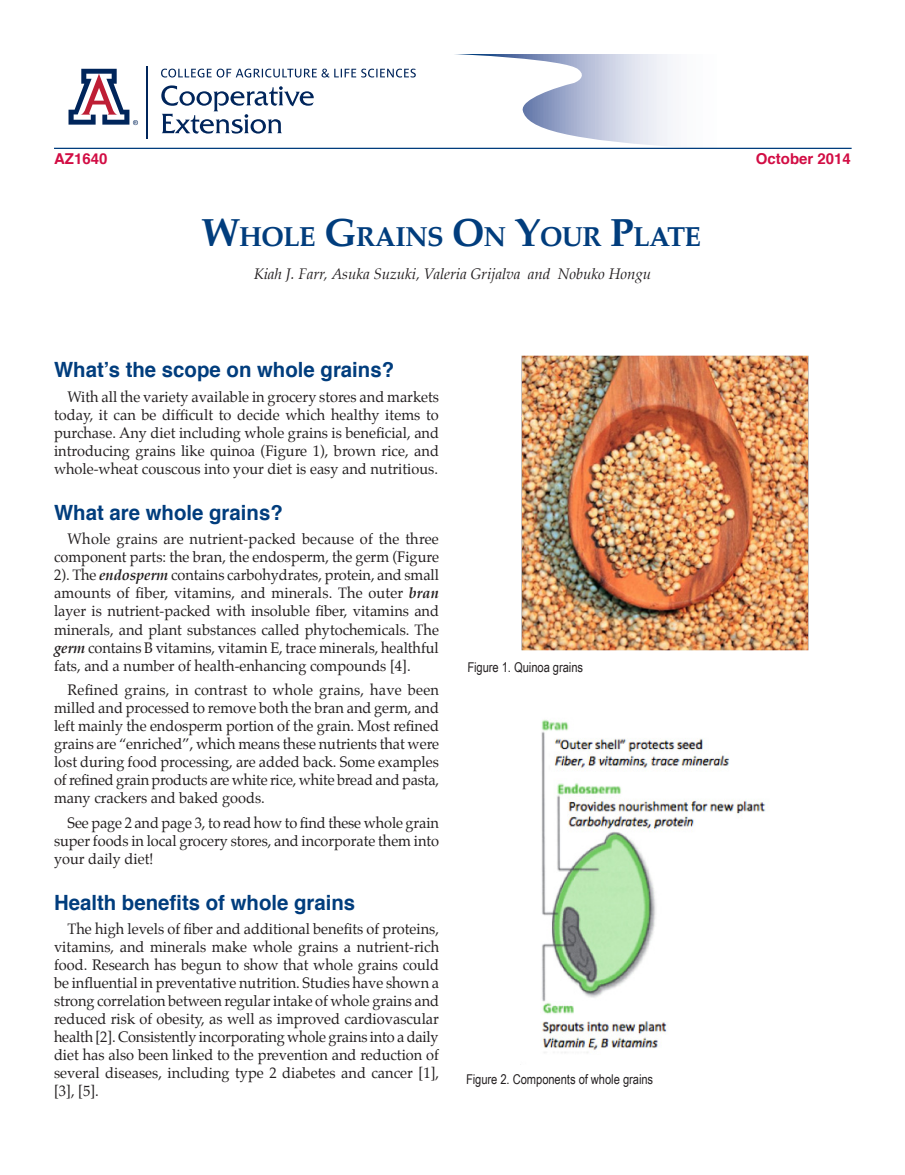
<style>
.page{position:relative;width:905px;height:1175px;background:#fff}
.page>*{position:absolute;margin:0;border:0;box-sizing:border-box;transform-origin:0 0}
.Headline{font:700 27.3px "Palatino";letter-spacing:-.03em;color:#013d7d}
.Subhead_1{font:700 21px "Helvetica";color:#013d7d}
.t1{font:15px/18px "Palatino";color:#231f20;text-align:justify}
.t2{font:italic 15px "Palatino";color:#231f20}
.t3{font:700 15px "Helvetica";color:#d20d44}
.t4{font:13.5px "Arial Narrow";color:#231f20}
.s1{font-size:39px}
.s2{font-weight:700;font-style:italic}
</style>
<div class="page">
<svg style="left:453px;top:54px;width:399px;height:94px"></svg>
<hr style="left:54px;top:148px;width:797px;height:1px;background:#013d7d">
<svg style="left:161px;top:85px;width:153px;height:49px"></svg>
<svg style="left:161px;top:69px;width:255px;height:8px"></svg>
<svg style="left:68px;top:68px;width:70px;height:58px"></svg>
<hr style="left:146px;top:67px;width:2px;height:72px;background:#00255b">
<img style="left:522px;top:355px;width:286px;height:295px">
<img style="left:541px;top:719px;width:225px;height:334px">
<p class="t3" style="left:54px;top:147px;width:55px">AZ1640</p>
<p class="t3" style="left:755px;top:147px;width:97px">October 2014</p>
<p class="Headline" style="left:201px;top:213px;width:501px"><span class="s1">W</span>HOLE <span class="s1">G</span>RAINS <span class="s1">O</span>N <span class="s1">Y</span>OUR <span class="s1">P</span>LATE</p>
<p class="t2" style="left:254px;top:261px;width:399px">Kiah J. Farr, Asuka Suzuki, Valeria Grijalva and Nobuko Hongu</p>
<p class="Subhead_1" style="left:54px;top:353px;width:341px">What’s the scope on whole grains?</p>
<p class="t1" style="left:54px;top:388px;width:386px;text-indent:14px">With all the variety available in grocery stores and markets today, it can be difficult to decide which healthy items to purchase. Any diet including whole grains is beneficial, and introducing grains like quinoa (Figure 1), brown rice, and whole-wheat couscous into your diet is easy and nutritious.</p>
<p class="Subhead_1" style="left:54px;top:495px;width:230px">What are whole grains?</p>
<p class="t1" style="left:54px;top:530px;width:386px;text-indent:14px">Whole grains are nutrient-packed because of the three component parts: the bran, the endosperm, the germ (Figure 2). The <span class="s2">endosperm</span> contains carbohydrates, protein, and small amounts of fiber, vitamins, and minerals. The outer <span class="s2">bran </span>layer is nutrient-packed with insoluble fiber, vitamins and minerals, and plant substances called phytochemicals. The <span class="s2">germ</span> contains B vitamins, vitamin E, trace minerals, healthful fats, and a number of health-enhancing compounds [4].</p>
<p class="t1" style="left:54px;top:681px;width:386px;text-indent:14px">Refined grains, in contrast to whole grains, have been milled and processed to remove both the bran and germ, and left mainly the endosperm portion of the grain. Most refined grains are “enriched”, which means these nutrients that were lost during food processing, are added back. Some examples of refined grain products are white rice, white bread and pasta, many crackers and baked goods.</p>
<p class="t1" style="left:54px;top:814px;width:386px;text-indent:14px">See page 2 and page 3, to read how to find these whole grain super foods in local grocery stores, and incorporate them into your daily diet!</p>
<p class="Subhead_1" style="left:54px;top:885px;width:303px">Health benefits of whole grains</p>
<p class="t1" style="left:54px;top:920px;width:386px;text-indent:14px">The high levels of fiber and additional benefits of proteins, vitamins, and minerals make whole grains a nutrient-rich food. Research has begun to show that whole grains could be influential in preventative nutrition. Studies have shown a strong correlation between regular intake of whole grains and reduced risk of obesity, as well as improved cardiovascular health [2]. Consistently incorporating whole grains into a daily diet has also been linked to the prevention and reduction of several diseases, including type 2 diabetes and cancer [1], [3], [5].</p>
<p class="t4" style="left:467px;top:657px;width:118px">Figure 1. Quinoa grains</p>
<p class="t4" style="left:466px;top:1068px;width:189px">Figure 2. Components of whole grains</p>
</div>
